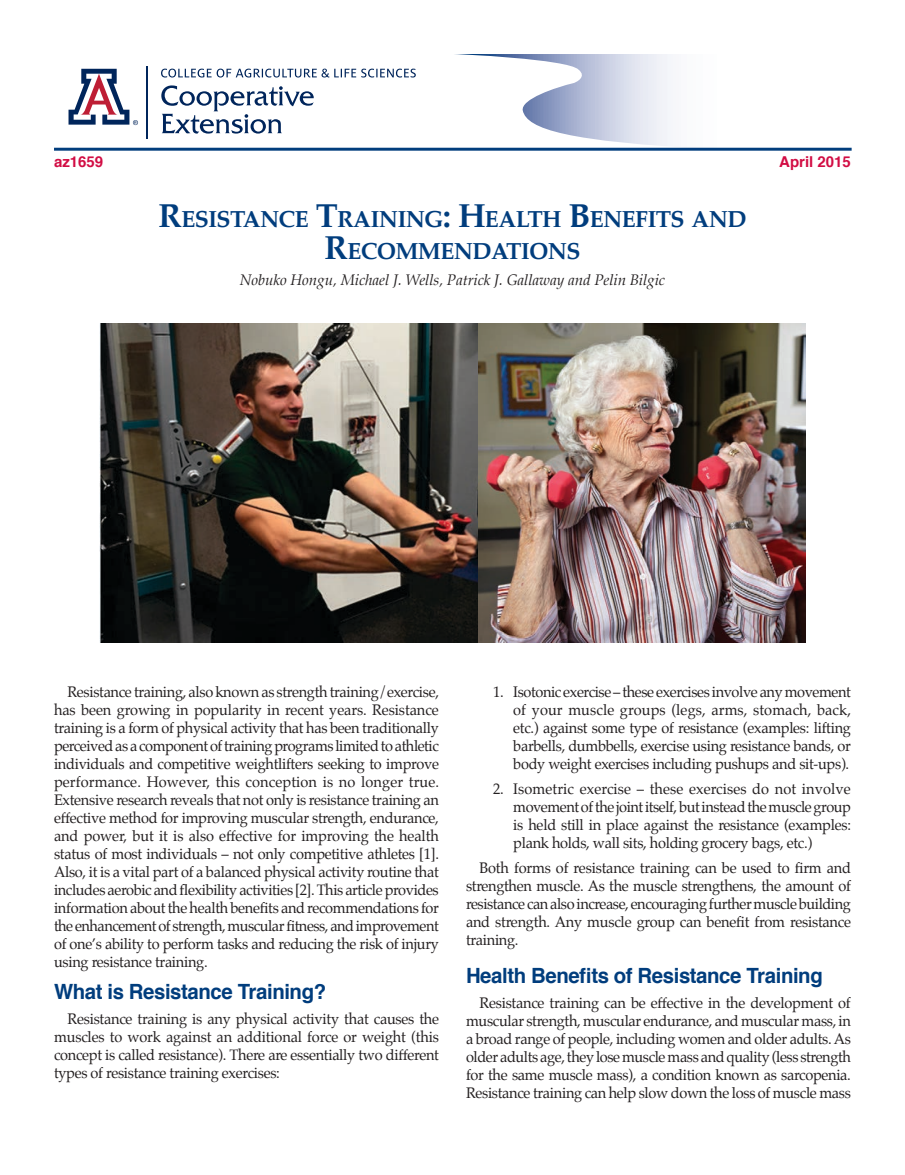
<style>
.page{position:relative;width:905px;height:1175px;background:#fff}
.page>*{position:absolute;margin:0;border:0;box-sizing:border-box;transform-origin:0 0}
.t1{font:700 23.1px/31.5px "Palatino";letter-spacing:-.03em;color:#013d7d;text-align:center}
.t2{font:700 21px "Helvetica";letter-spacing:-.02em;color:#013d7d}
.t3{font:15px/18px "Palatino";letter-spacing:-.02em;color:#231f20;text-align:justify}
.t4{font:italic 15px "Palatino";color:#231f20}
.t5{font:700 15px "Helvetica";color:#d20d44}
.s1{font-size:33px}
</style>
<div class="page">
<svg style="left:453px;top:54px;width:399px;height:95px"></svg>
<hr style="left:54px;top:148px;width:797px;height:3px;background:#013d7d">
<svg style="left:161px;top:85px;width:153px;height:49px"></svg>
<svg style="left:161px;top:69px;width:255px;height:8px"></svg>
<svg style="left:68px;top:68px;width:70px;height:58px"></svg>
<hr style="left:146px;top:67px;width:2px;height:72px;background:#00255b">
<img style="left:99px;top:324px;width:706px;height:318px">
<p class="t5" style="left:54px;top:150px;width:51px">az1659</p>
<p class="t5" style="left:779px;top:150px;width:73px">April 2015</p>
<h1 class="t1" style="left:158px;top:203px;width:590px"><span class="s1">R</span>ESISTANCE <span class="s1">T</span>RAINING<span class="s1">: H</span>EALTH <span class="s1">B</span>ENEFITS AND<br><span class="s1">R</span>ECOMMENDATIONS</h1>
<p class="t4" style="left:240px;top:267px;width:427px">Nobuko Hongu, Michael J. Wells, Patrick J. Gallaway and Pelin Bilgic</p>
<p class="t3" style="left:54px;top:683px;width:386px;text-indent:14px">Resistance training, also known as strength training/exercise, has been growing in popularity in recent years. Resistance training is a form of physical activity that has been traditionally perceived as a component of training programs limited to athletic individuals and competitive weightlifters seeking to improve performance. However, this conception is no longer true.<br>Extensive research reveals that not only is resistance training an effective method for improving muscular strength, endurance, and power, but it is also effective for improving the health status of most individuals – not only competitive athletes [1].<br>Also, it is a vital part of a balanced physical activity routine that includes aerobic and flexibility activities [2]. This article provides information about the health benefits and recommendations for the enhancement of strength, muscular fitness, and improvement of one’s ability to perform tasks and reducing the risk of injury using resistance training.</p>
<h2 class="t2" style="left:54px;top:974px;width:274px">What is Resistance Training?</h2>
<p class="t3" style="left:54px;top:1009px;width:386px;text-indent:14px">Resistance training is any physical activity that causes the muscles to work against an additional force or weight (this concept is called resistance). There are essentially two different types of resistance training exercises:</p>
<p class="t3" style="left:513px;top:683px;width:339px;text-indent:-20px">1. Isotonic exercise – these exercises involve any movement of your muscle groups (legs, arms, stomach, back, etc.) against some type of resistance (examples: lifting barbells, dumbbells, exercise using resistance bands, or body weight exercises including pushups and sit-ups).</p>
<p class="t3" style="left:513px;top:779px;width:339px;text-indent:-20px">2. Isometric exercise – these exercises do not involve movement of the joint itself, but instead the muscle group is held still in place against the resistance (examples: plank holds, wall sits, holding grocery bags, etc.)</p>
<p class="t3" style="left:466px;top:858px;width:386px;text-indent:14px">Both forms of resistance training can be used to firm and strengthen muscle. As the muscle strengthens, the amount of resistance can also increase, encouraging further muscle building and strength. Any muscle group can benefit from resistance training.</p>
<h2 class="t2" style="left:466px;top:959px;width:358px">Health Benefits of Resistance Training</h2>
<p class="t3" style="left:466px;top:994px;width:386px;text-indent:14px">Resistance training can be effective in the development of muscular strength, muscular endurance, and muscular mass, in a broad range of people, including women and older adults. As older adults age, they lose muscle mass and quality (less strength for the same muscle mass), a condition known as sarcopenia.<br>Resistance training can help slow down the loss of muscle mass</p>
</div>
